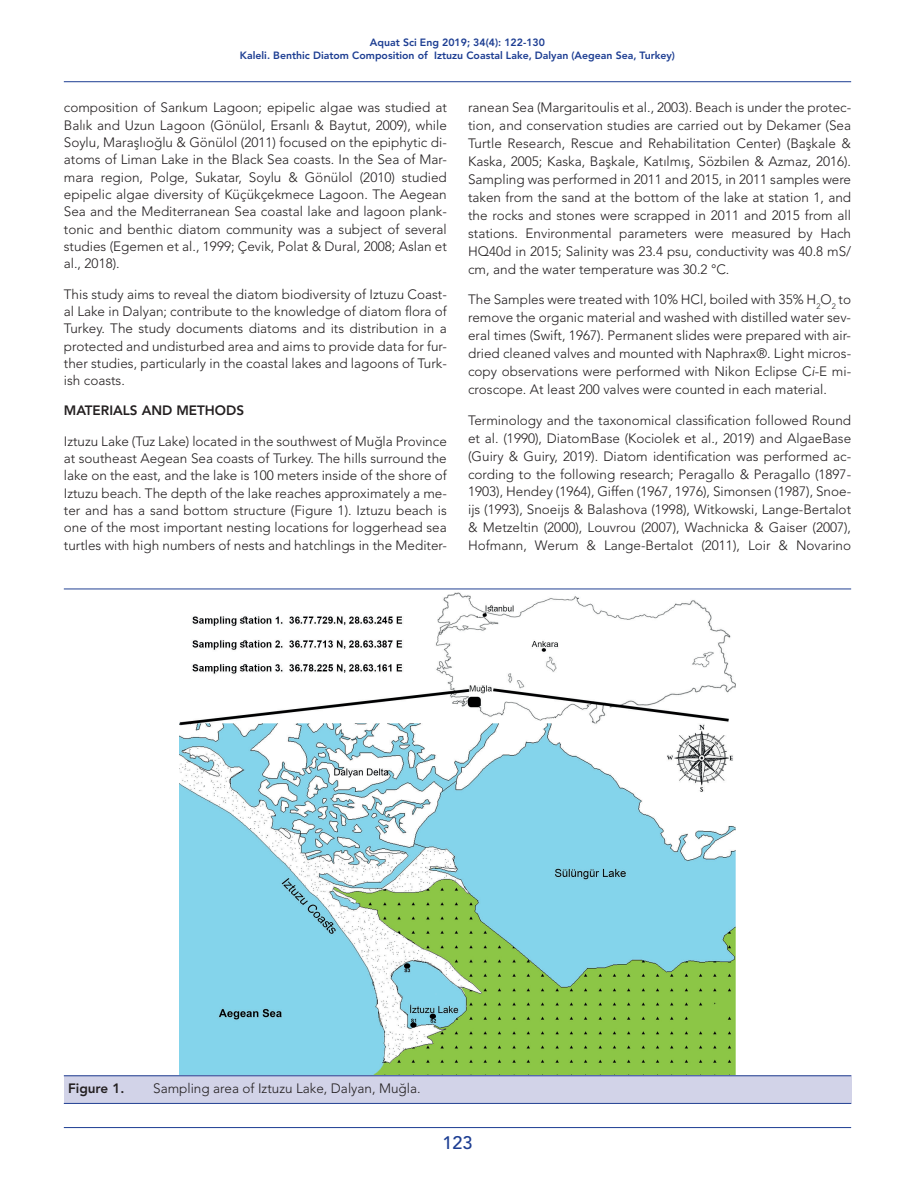
<style>
.page{position:relative;width:915px;height:1191px;background:#fff}
.page>*{position:absolute;margin:0;border:0;box-sizing:border-box;transform-origin:0 0}
.t1{font:500 18px "Avenir LT Std";color:#1c3d92}
.t2{font:300 13.5px/17.4px "Avenir LT Std";color:#231f20;text-align:justify}
.t3{font:800 13.5px "Avenir LT Std";color:#231f20}
.t4{font:800 10.5px/12.6px "Avenir LT Std";color:#1c3d92;text-align:center}
.s1{font-style:italic}
</style>
<div class="page">
<hr style="left:64px;top:1127px;width:786px;height:1px;background:#1c3d92">
<hr style="left:64px;top:81px;width:786px;height:1px;background:#1c3d92">
<img style="left:180px;top:589px;width:555px;height:486px">
<hr style="left:64px;top:588px;width:786px;height:1px;background:#224092">
<div style="left:64px;top:1075px;width:786px;height:28px;background:#d2d3e8"></div>
<hr style="left:64px;top:1075px;width:786px;height:1px;background:#224092">
<hr style="left:64px;top:1103px;width:786px;height:1px;background:#224092">
<p class="t4" style="left:240px;top:36px;width:436px">Aquat Sci Eng 2019; 34(4): 122-130<br>Kaleli. Benthic Diatom Composition of Iztuzu Coastal Lake, Dalyan (Aegean Sea, Turkey)</p>
<p class="t2" style="left:64px;top:99px;width:384px">composition of Sarıkum Lagoon; epipelic algae was studied at Balık and Uzun Lagoon (Gönülol, Ersanlı &amp; Baytut, 2009), while Soylu, Maraşlıoğlu &amp; Gönülol (2011) focused on the epiphytic di&shy;atoms of Liman Lake in the Black Sea coasts. In the Sea of Mar&shy;mara region, Polge, Sukatar, Soylu &amp; Gönülol (2010) studied epipelic algae diversity of Küçükçekmece Lagoon. The Aegean Sea and the Mediterranean Sea coastal lake and lagoon plank&shy;tonic and benthic diatom community was a subject of several studies (Egemen et al., 1999; Çevik, Polat &amp; Dural, 2008; Aslan et al., 2018).</p>
<p class="t2" style="left:64px;top:285px;width:384px">This study aims to reveal the diatom biodiversity of Iztuzu Coast&shy;al Lake in Dalyan; contribute to the knowledge of diatom flora of Turkey. The study documents diatoms and its distribution in a protected and undisturbed area and aims to provide data for fur&shy;ther studies, particularly in the coastal lakes and lagoons of Turk&shy;ish coasts.</p>
<p class="t3" style="left:64px;top:403px;width:182px">MATERIALS AND METHODS</p>
<p class="t2" style="left:64px;top:432px;width:384px">Iztuzu Lake (Tuz Lake) located in the southwest of Muğla Province at southeast Aegean Sea coasts of Turkey. The hills surround the lake on the east, and the lake is 100 meters inside of the shore of Iztuzu beach. The depth of the lake reaches approximately a me&shy;ter and has a sand bottom structure (Figure 1). Iztuzu beach is one of the most important nesting locations for loggerhead sea turtles with high numbers of nests and hatchlings in the Mediter-</p>
<p class="t2" style="left:468px;top:99px;width:384px;line-height:18px">ranean Sea (Margaritoulis et al., 2003). Beach is under the protec&shy;tion, and conservation studies are carried out by Dekamer (Sea Turtle Research, Rescue and Rehabilitation Center) (Başkale &amp; Kaska, 2005; Kaska, Başkale, Katılmış, Sözbilen &amp; Azmaz, 2016).<br>Sampling was performed in 2011 and 2015, in 2011 samples were taken from the sand at the bottom of the lake at station 1, and the rocks and stones were scrapped in 2011 and 2015 from all stations. Environmental parameters were measured by Hach HQ40d in 2015; Salinity was 23.4 psu, conductivity was 40.8 mS/ cm, and the water temperature was 30.2 °C.</p>
<p class="t2" style="left:468px;top:291px;width:384px;line-height:17.9px">The Samples were treated with 10% HCl, boiled with 35% H<sub>2</sub>O<sub>2</sub> to remove the organic material and washed with distilled water sev&shy;eral times (Swift, 1967). Permanent slides were prepared with air&shy;dried cleaned valves and mounted with Naphrax®. Light micros&shy;copy observations were performed with Nikon Eclipse C<span class="s1">i</span>-E mi&shy;croscope. At least 200 valves were counted in each material.</p>
<p class="t2" style="left:468px;top:411px;width:384px;line-height:18px">Terminology and the taxonomical classification followed Round et al. (1990), DiatomBase (Kociolek et al., 2019) and AlgaeBase (Guiry &amp; Guiry, 2019). Diatom identification was performed ac&shy;cording to the following research; Peragallo &amp; Peragallo (1897- 1903), Hendey (1964), Giffen (1967, 1976), Simonsen (1987), Snoe&shy;ijs (1993), Snoeijs &amp; Balashova (1998), Witkowski, Lange-Bertalot &amp; Metzeltin (2000), Louvrou (2007), Wachnicka &amp; Gaiser (2007), Hofmann, Werum &amp; Lange-Bertalot (2011), Loir &amp; Novarino</p>
<p class="t3" style="left:68px;top:1080px;width:58px">Figure 1.</p>
<p class="t2" style="left:153px;top:1079px;width:269px">Sampling area of Iztuzu Lake, Dalyan, Muğla.</p>
<h1 class="t1" style="left:442px;top:1132px;width:32px">123</h1>
</div>
